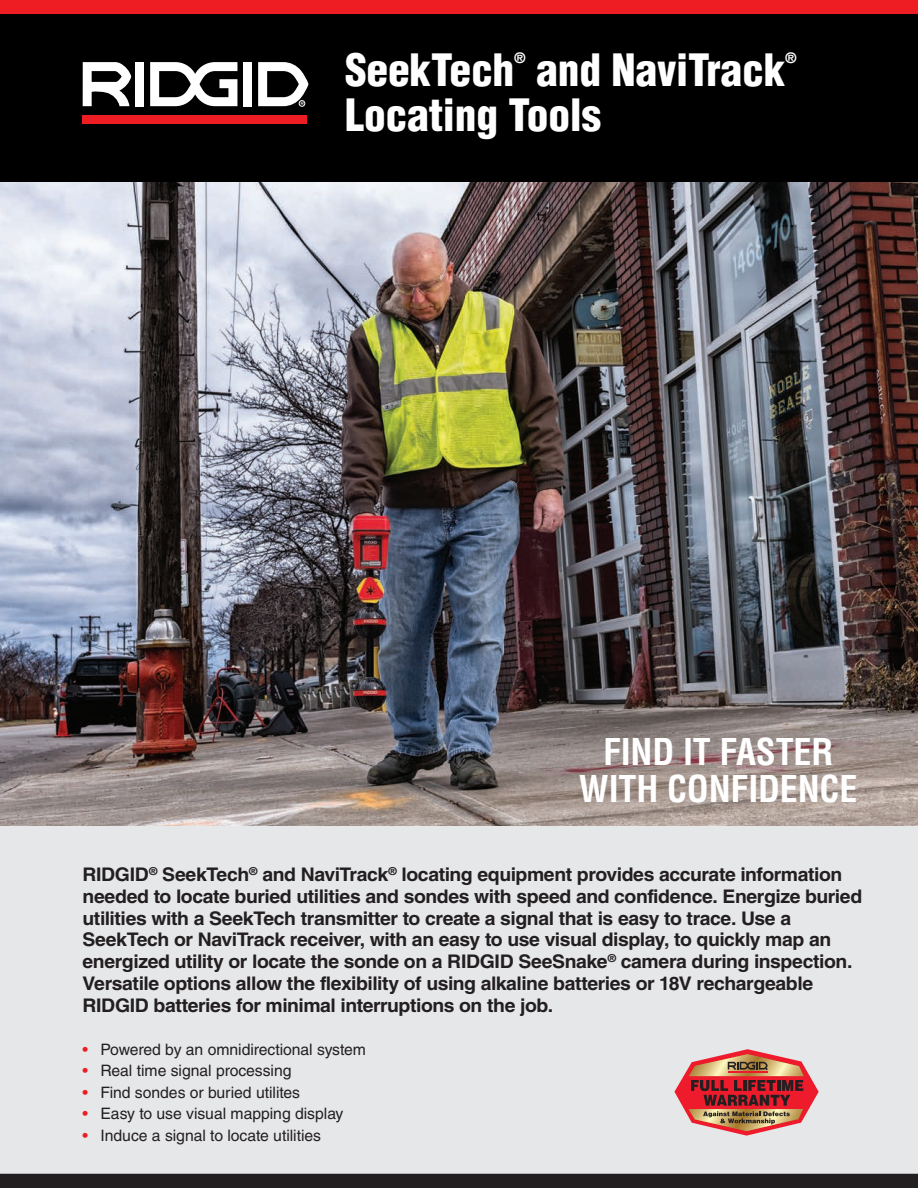
<style>
.page{position:relative;width:918px;height:1188px;background:#fff}
.page>*{position:absolute;margin:0;border:0;box-sizing:border-box;transform-origin:0 0}
.t1{font:900 condensed 43.5px "Helvetica LT Std";letter-spacing:-.005em;color:#fff}
.t2{font:700 condensed 36px/37.5px "Helvetica LT Std";letter-spacing:-.005em;color:#fff;text-align:center}
.t3{font:700 18.75px/21.8px "Helvetica LT Std";letter-spacing:-.025em;color:#231f20;scale:1.04 1}
.t4{font:15.75px "Helvetica LT Std";color:#231f20}
.t5{font:900 condensed 13.95px "Helvetica LT Std";color:#fff}
.s1{color:#ee1d23}
</style>
<div class="page">
<div style="left:0;top:12px;width:918px;height:169px;background:#000"></div>
<div style="left:0;top:0;width:918px;height:14px;background:#ee1d23"></div>
<div style="left:0;top:826px;width:918px;height:360px;background:#e6e7e9"></div>
<div style="left:0;top:1174px;width:918px;height:14px;background:#231f20"></div>
<img style="left:82px;top:62px;width:227px;height:62px">
<img style="left:0;top:182px;width:912px;height:644px">
<img style="left:674px;top:1049px;width:145px;height:87px">
<h1 class="t1" style="left:345px;top:43px;width:171px">SeekTech</h1>
<h1 class="t5" style="left:514px;top:49px;width:13px">®</h1>
<h1 class="t1" style="left:536px;top:43px;width:251px">and NaviTrack</h1>
<h1 class="t5" style="left:785px;top:49px;width:13px">®</h1>
<h1 class="t1" style="left:345px;top:88px;width:258px">Locating Tools</h1>
<p class="t2" style="left:579px;top:732px;width:280px">FIND IT FASTER<br>WITH CONFIDENCE</p>
<p class="t3" style="left:82px;top:863px;width:751px">RIDGID<sup>®</sup> SeekTech<sup>®</sup> and NaviTrack<sup>®</sup> locating equipment provides accurate information needed to locate buried utilities and sondes with speed and confidence. Energize buried utilities with a SeekTech transmitter to create a signal that is easy to trace. Use a SeekTech or NaviTrack receiver, with an easy to use visual display, to quickly map an energized utility or locate the sonde on a RIDGID SeeSnake<sup>®</sup> camera during inspection.<br>Versatile options allow the flexibility of using alkaline batteries or 18V rechargeable RIDGID batteries for minimal interruptions on the job.</p>
<p class="t4" style="left:82px;top:1040px;width:285px"><span class="s1">•</span> Powered by an omnidirectional system</p>
<p class="t4" style="left:82px;top:1062px;width:211px"><span class="s1">•</span> Real time signal processing</p>
<p class="t4" style="left:82px;top:1083px;width:219px"><span class="s1">•</span> Find sondes or buried utilites</p>
<p class="t4" style="left:82px;top:1105px;width:262px"><span class="s1">•</span> Easy to use visual mapping display</p>
<p class="t4" style="left:82px;top:1126px;width:240px"><span class="s1">•</span> Induce a signal to locate utilities</p>
</div>
